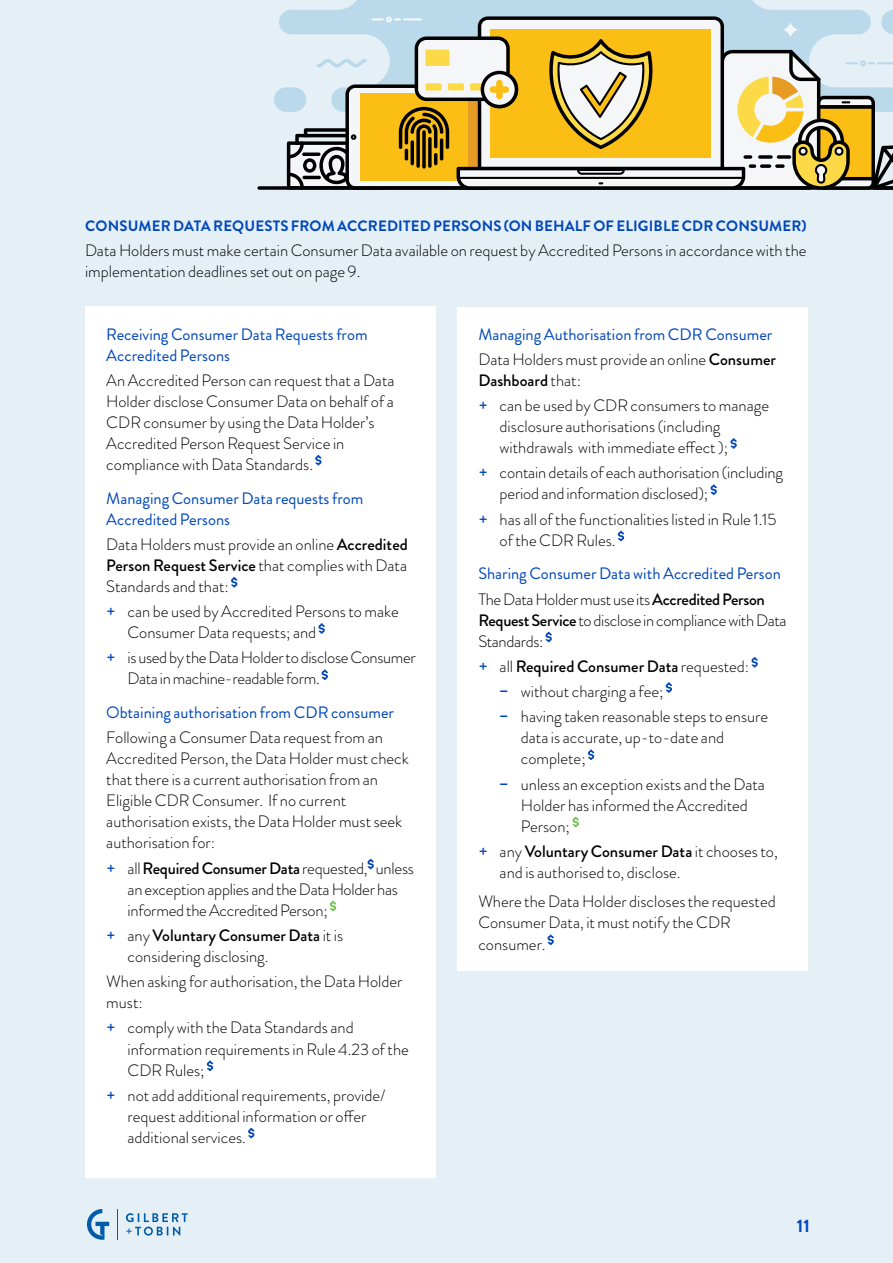
<style>
.page{position:relative;width:893px;height:1263px;background:#e4eff6}
.page>*{position:absolute;margin:0;border:0;box-sizing:border-box;transform-origin:0 0}
.t1{font:700 18px "Brandon Grotesque";color:#0047bb}
.t2{font:300 16.5px/21px "Brandon Grotesque";color:#000}
.t3{font:16.5px/21px "Brandon Grotesque";color:#0047bb}
.t4{font:300 16.5px/21px "Brandon Grotesque";letter-spacing:-.02em;color:#000}
.t5{font:700 15px "Brandon Grotesque";letter-spacing:.01em;color:#0047bb}
.s1{font-weight:500}
.s2{font-weight:500;color:#0047bb}
.s3{font-weight:300;color:#000}
.s4{font-weight:500;color:#000}
.s5{font-weight:700;color:#0047bb}
</style>
<div class="page">
<div style="left:85px;top:307px;width:351px;height:871px;background:#fff"></div>
<svg style="left:315px;top:455px;width:7px;height:10px"></svg>
<svg style="left:231px;top:577px;width:7px;height:10px"></svg>
<svg style="left:318px;top:623px;width:7px;height:11px"></svg>
<svg style="left:322px;top:670px;width:6px;height:10px"></svg>
<svg style="left:367px;top:859px;width:7px;height:10px"></svg>
<svg style="left:330px;top:901px;width:7px;height:10px"></svg>
<svg style="left:207px;top:1061px;width:7px;height:10px"></svg>
<svg style="left:248px;top:1128px;width:7px;height:10px"></svg>
<div style="left:457px;top:307px;width:351px;height:664px;background:#fff"></div>
<svg style="left:730px;top:438px;width:7px;height:11px"></svg>
<svg style="left:710px;top:485px;width:7px;height:10px"></svg>
<svg style="left:618px;top:531px;width:7px;height:10px"></svg>
<svg style="left:545px;top:632px;width:7px;height:10px"></svg>
<svg style="left:751px;top:657px;width:7px;height:10px"></svg>
<svg style="left:666px;top:682px;width:6px;height:11px"></svg>
<svg style="left:588px;top:750px;width:7px;height:10px"></svg>
<svg style="left:572px;top:817px;width:7px;height:10px"></svg>
<svg style="left:547px;top:935px;width:7px;height:10px"></svg>
<svg style="left:281px;top:0;width:612px;height:16px;fill:#bad9ea"></svg>
<svg style="left:257px;top:16px;width:636px;height:174px"></svg>
<svg style="left:126px;top:1213px;width:62px;height:22px"></svg>
<svg style="left:87px;top:1209px;width:22px;height:31px"></svg>
<hr style="left:117px;top:1209px;width:1px;height:31px;background:#005baa">
<p class="t5" style="left:85px;top:215px;width:723px">CONSUMER DATA REQUESTS FROM ACCREDITED PERSONS (ON BEHALF OF ELIGIBLE CDR CONSUMER)</p>
<p class="t2" style="left:85px;top:240px;width:723px">Data Holders must make certain Consumer Data available on request by Accredited Persons in accordance with the implementation deadlines set out on page 9.</p>
<p class="t3" style="left:106px;top:324px;width:263px">Receiving Consumer Data Requests from<br>Accredited Persons</p>
<p class="t2" style="left:106px;top:370px;width:290px">An Accredited Person can request that a Data Holder disclose Consumer Data on behalf of a CDR consumer by using the Data Holder’s Accredited Person Request Service in compliance with Data Standards.</p>
<p class="t3" style="left:106px;top:488px;width:259px">Managing Consumer Data requests from<br>Accredited Persons</p>
<p class="t2" style="left:106px;top:534px;width:303px;text-align:justify">Data Holders must provide an online <span class="s1">Accredited Person Request Service</span> that complies with Data Standards and that:</p>
<p class="t2" style="left:128px;top:601px;width:273px;text-indent:-21px"><span class="s2">+</span> can be used by Accredited Persons to make<br>Consumer Data requests; and</p>
<p class="t4" style="left:128px;top:647px;width:290px;text-indent:-21px"><span class="s2">+</span> is used by the Data Holder to disclose Consumer<br>Data in machine-readable form.</p>
<p class="t3" style="left:106px;top:702px;width:289px">Obtaining authorisation from CDR consumer</p>
<p class="t2" style="left:106px;top:727px;width:304px">Following a Consumer Data request from an Accredited Person, the Data Holder must check that there is a current authorisation from an Eligible CDR Consumer. If no current authorisation exists, the Data Holder must seek authorisation for:</p>
<p class="t2" style="left:128px;top:858px;width:288px;text-indent:-21px"><span class="s2">+</span> all <span class="s1">Required Consumer Data</span> requested, unless an exception applies and the Data Holder has informed the Accredited Person;</p>
<p class="t2" style="left:128px;top:925px;width:217px;text-indent:-21px"><span class="s2">+</span> any <span class="s1">Voluntary Consumer Data</span> it is considering disclosing.</p>
<p class="t2" style="left:106px;top:971px;width:298px">When asking for authorisation, the Data Holder must:</p>
<p class="t2" style="left:128px;top:1017px;width:283px;text-indent:-21px"><span class="s2">+</span> comply with the Data Standards and information requirements in Rule 4.23 of the<br>CDR Rules;</p>
<p class="t2" style="left:128px;top:1085px;width:260px;text-indent:-21px"><span class="s2">+</span> not add additional requirements, provide/ request additional information or offer additional services.</p>
<p class="t3" style="left:478px;top:322px;width:299px;line-height:25.2px">Managing Authorisation from CDR Consumer<br><span class="s3">Data Holders must provide an online</span> <span class="s4">Consumer</span></p>
<p class="t2" style="left:478px;top:368px;width:292px;line-height:25.2px"><span class="s1">Dashboard</span> that:<br><span class="s2">+</span> can be used by CDR consumers to manage</p>
<p class="t2" style="left:500px;top:416px;width:230px">disclosure authorisations (including withdrawals with immediate effect );</p>
<p class="t2" style="left:500px;top:462px;width:285px;text-indent:-21px"><span class="s2">+</span> contain details of each authorisation (including period and information disclosed);</p>
<p class="t2" style="left:500px;top:508px;width:278px;text-indent:-21px"><span class="s2">+</span> has all of the functionalities listed in Rule 1.15 of the CDR Rules.</p>
<p class="t3" style="left:478px;top:561px;width:304px;line-height:25.2px">Sharing Consumer Data with Accredited Person<br><span class="s3">The Data Holder must use its</span> <span class="s4">Accredited Person</span></p>
<p class="t4" style="left:478px;top:609px;width:310px"><span class="s1">Request Service</span> to disclose in compliance with Data<br>Standards:</p>
<p class="t2" style="left:500px;top:654px;width:270px;line-height:25.2px;text-indent:-21px"><span class="s2">+</span> all <span class="s1">Required Consumer Data</span> requested:<br><span class="s5">−</span> without charging a fee;<br><span class="s5">−</span> having taken reasonable steps to ensure</p>
<p class="t2" style="left:521px;top:727px;width:205px">data is accurate, up-to-date and complete;</p>
<p class="t2" style="left:521px;top:773px;width:245px;text-indent:-21px"><span class="s5">−</span> unless an exception exists and the Data<br>Holder has informed the Accredited<br>Person;</p>
<p class="t2" style="left:500px;top:841px;width:280px;text-indent:-21px"><span class="s2">+</span> any <span class="s1">Voluntary Consumer Data</span> it chooses to, and is authorised to, disclose.</p>
<p class="t2" style="left:478px;top:891px;width:299px">Where the Data Holder discloses the requested<br>Consumer Data, it must notify the CDR consumer.</p>
<p class="t1" style="left:797px;top:1213px;width:14px">11</p>
</div>
